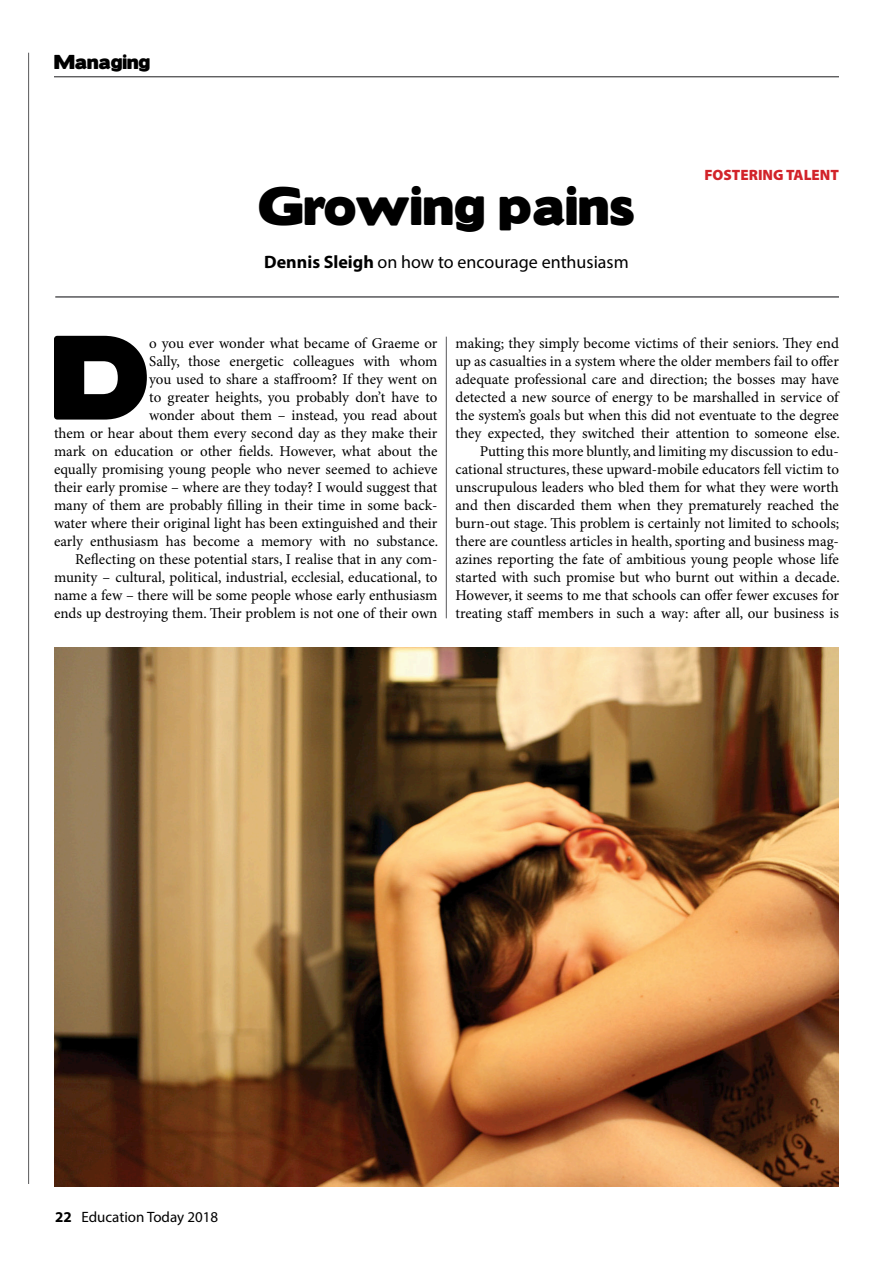
<style>
.page{position:relative;width:893px;height:1263px;background:#fff}
.page>*{position:absolute;margin:0;border:0;box-sizing:border-box;transform-origin:0 0}
.text{font:106.8px "Boris Black Bloxx";color:#000}
.headline{font:48px "Boris Black Bloxx";letter-spacing:.01em;color:#000}
.author{font:18px "Myriad Pro";color:#000}
.t1{font:18px "Boris Black Bloxx";color:#000}
.text-2{font:15px/18px "Minion Pro";letter-spacing:-.005em;color:#000;text-align:justify}
.t2{font:15px "Myriad Pro";color:#000}
.t3{font:900 15px "Myriad Pro";color:#d2232a}
.s1{font-weight:700}
</style>
<div class="page">
<hr style="left:28px;top:53px;width:1px;height:1131px;background:#58585a">
<hr style="left:54px;top:76px;width:785px;height:1px;background:#58585a">
<hr style="left:55px;top:296px;width:784px;height:2px;background:#58585a">
<img style="left:54px;top:647px;width:785px;height:539px">
<hr style="left:446px;top:337px;width:1px;height:281px;background:#58585a">
<p class="t1" style="left:54px;top:48px;width:98px">Managing</p>
<p class="headline" style="left:258px;top:170px;width:378px">Growing pains</p>
<p class="author" style="left:264px;top:251px;width:366px"><span class="s1">Dennis Sleigh</span> on how to encourage enthusiasm</p>
<p class="t3" style="left:704px;top:166px;width:136px">FOSTERING TALENT</p>
<p class="text" style="left:52px;top:297px;width:99px">D</p>
<p class="text-2" style="left:54px;top:334px;width:386px;text-align:right">o you ever wonder what became of Graeme or<br>Sally, those energetic colleagues with whom<br>you used to share a staffroom? If they went on<br>to greater heights, you probably don’t have to<br>wonder about them – instead, you read about<br>them or hear about them every second day as they make their mark on education or other fields. However, what about the equally promising young people who never seemed to achieve their early promise – where are they today? I would suggest that many of them are probably filling in their time in some back&shy;water where their original light has been extinguished and their early enthusiasm has become a memory with no substance.</p>
<p class="text-2" style="left:54px;top:550px;width:385px;text-indent:21px">Reflecting on these potential stars, I realise that in any com&shy;munity – cultural, political, industrial, ecclesial, educational, to name a few – there will be some people whose early enthusiasm ends up destroying them. Their problem is not one of their own</p>
<p class="text-2" style="left:455px;top:334px;width:386px">making; they simply become victims of their seniors. They end up as casualties in a system where the older members fail to offer adequate professional care and direction; the bosses may have detected a new source of energy to be marshalled in service of the system’s goals but when this did not eventuate to the degree they expected, they switched their attention to someone else.</p>
<p class="text-2" style="left:455px;top:442px;width:386px;text-indent:24px">Putting this more bluntly, and limiting my discussion to edu&shy;cational structures, these upward-mobile educators fell victim to unscrupulous leaders who bled them for what they were worth and then discarded them when they prematurely reached the burn-out stage. This problem is certainly not limited to schools; there are countless articles in health, sporting and business mag&shy;azines reporting the fate of ambitious young people whose life started with such promise but who burnt out within a decade.<br>However, it seems to me that schools can offer fewer excuses for treating staff members in such a way: after all, our business is</p>
<p class="t2" style="left:55px;top:1208px;width:164px"><span class="s1">22</span> Education Today 2018</p>
</div>
